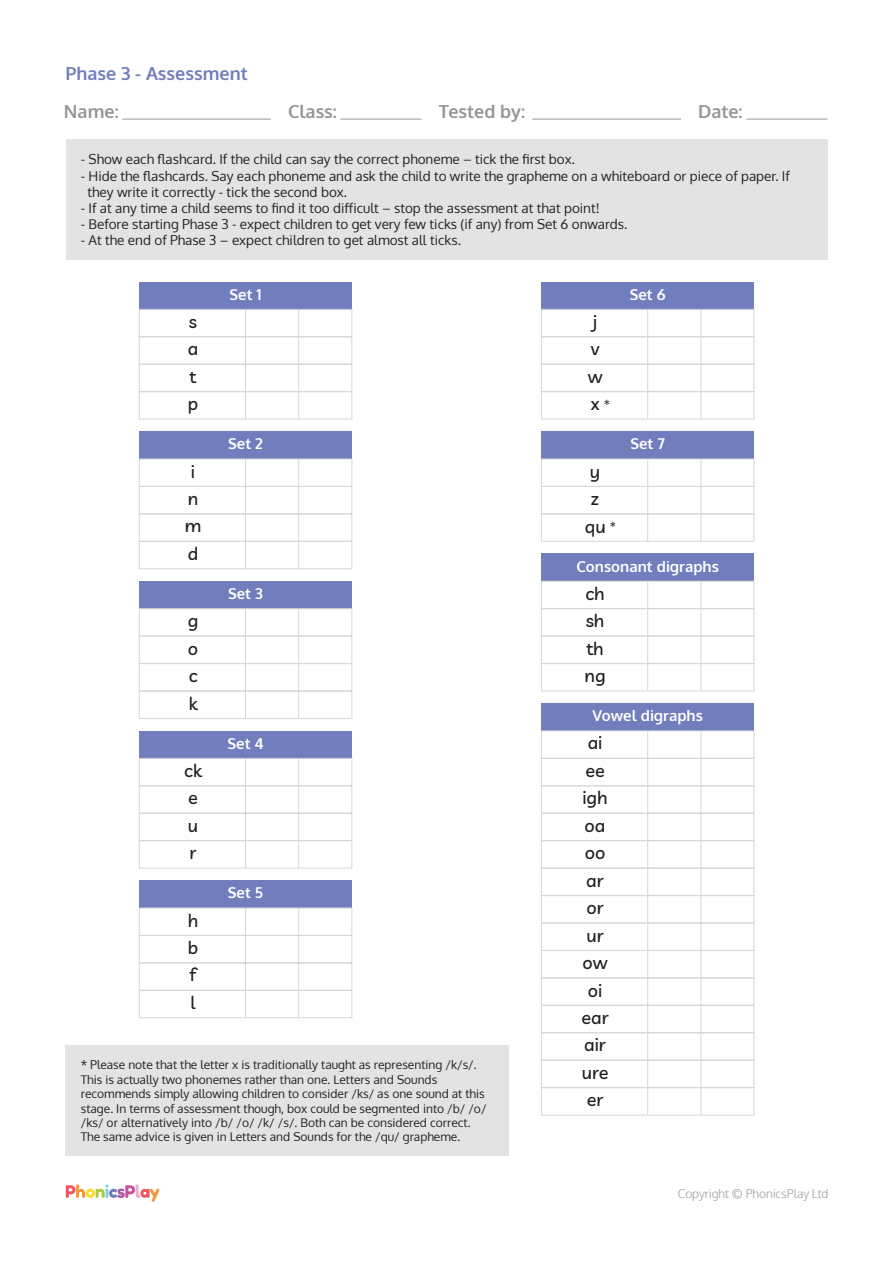
<style>
.page{position:relative;width:893px;height:1263px;background:#fff}
.page>*{position:absolute;margin:0;border:0;box-sizing:border-box;transform-origin:0 0}
.t1{font:500 18px/27.5px "Livvic";color:#231f20;text-align:justify}
.t2{font:700 18px "Oxygen";color:#969696}
.t3{font:700 18px "Oxygen";color:#717dbd}
.t4{font:700 15px "Oxygen";color:#fff}
.t5{font:13.5px/16.2px "Oxygen";color:#231f20}
.t6{font:12px/14.4px "Oxygen";color:#231f20}
.t7{font:300 12px "Oxygen";color:#969696}
.s1{font-weight:400;font-size:13.5px}
</style>
<div class="page">
<svg style="left:66px;top:1184px;width:93px;height:18px"></svg>
<hr style="left:122px;top:119px;width:149px;height:1px;background:#969696">
<hr style="left:340px;top:119px;width:81px;height:1px;background:#969696">
<hr style="left:746px;top:119px;width:81px;height:1px;background:#969696">
<hr style="left:532px;top:119px;width:149px;height:1px;background:#969696">
<div style="left:66px;top:139px;width:761px;height:121px;background:#e2e3e2"></div>
<div style="left:66px;top:1045px;width:443px;height:111px;background:#e2e3e2"></div>
<hr style="left:245px;top:299px;width:1px;height:120px;background:#d6d6d5">
<hr style="left:647px;top:299px;width:1px;height:120px;background:#d6d6d5">
<hr style="left:701px;top:299px;width:1px;height:120px;background:#d6d6d5">
<hr style="left:647px;top:454px;width:1px;height:87px;background:#d6d6d5">
<hr style="left:701px;top:454px;width:1px;height:87px;background:#d6d6d5">
<hr style="left:647px;top:571px;width:1px;height:120px;background:#d6d6d5">
<hr style="left:701px;top:571px;width:1px;height:120px;background:#d6d6d5">
<hr style="left:647px;top:721px;width:1px;height:394px;background:#d6d6d5">
<hr style="left:701px;top:721px;width:1px;height:394px;background:#d6d6d5">
<hr style="left:298px;top:299px;width:1px;height:120px;background:#d6d6d5">
<hr style="left:245px;top:449px;width:1px;height:120px;background:#d6d6d5">
<hr style="left:298px;top:449px;width:1px;height:120px;background:#d6d6d5">
<hr style="left:245px;top:598px;width:1px;height:120px;background:#d6d6d5">
<hr style="left:298px;top:598px;width:1px;height:120px;background:#d6d6d5">
<hr style="left:245px;top:748px;width:1px;height:120px;background:#d6d6d5">
<hr style="left:298px;top:748px;width:1px;height:120px;background:#d6d6d5">
<hr style="left:245px;top:898px;width:1px;height:120px;background:#d6d6d5">
<hr style="left:298px;top:898px;width:1px;height:120px;background:#d6d6d5">
<div style="left:139px;top:282px;width:213px;height:27px;background:#717dbd"></div>
<div style="left:541px;top:282px;width:213px;height:27px;background:#717dbd"></div>
<div style="left:139px;top:309px;width:213px;height:28px;border:1px solid #d6d6d5"></div>
<div style="left:541px;top:309px;width:213px;height:28px;border:1px solid #d6d6d5"></div>
<div style="left:139px;top:336px;width:213px;height:29px;border:1px solid #d6d6d5"></div>
<div style="left:541px;top:336px;width:213px;height:29px;border:1px solid #d6d6d5"></div>
<div style="left:139px;top:364px;width:213px;height:28px;border:1px solid #d6d6d5"></div>
<div style="left:541px;top:364px;width:213px;height:28px;border:1px solid #d6d6d5"></div>
<div style="left:139px;top:391px;width:213px;height:28px;border:1px solid #d6d6d5"></div>
<div style="left:541px;top:391px;width:213px;height:28px;border:1px solid #d6d6d5"></div>
<div style="left:139px;top:431px;width:213px;height:28px;background:#717dbd"></div>
<div style="left:541px;top:431px;width:213px;height:28px;background:#717dbd"></div>
<div style="left:139px;top:459px;width:213px;height:28px;border:1px solid #d6d6d5"></div>
<div style="left:541px;top:459px;width:213px;height:28px;border:1px solid #d6d6d5"></div>
<div style="left:139px;top:486px;width:213px;height:28px;border:1px solid #d6d6d5"></div>
<div style="left:541px;top:486px;width:213px;height:28px;border:1px solid #d6d6d5"></div>
<div style="left:139px;top:513px;width:213px;height:29px;border:1px solid #d6d6d5"></div>
<div style="left:541px;top:513px;width:213px;height:29px;border:1px solid #d6d6d5"></div>
<div style="left:139px;top:541px;width:213px;height:28px;border:1px solid #d6d6d5"></div>
<div style="left:541px;top:554px;width:213px;height:27px;background:#717dbd"></div>
<div style="left:139px;top:581px;width:213px;height:28px;background:#717dbd"></div>
<div style="left:541px;top:581px;width:213px;height:28px;border:1px solid #d6d6d5"></div>
<div style="left:139px;top:608px;width:213px;height:28px;border:1px solid #d6d6d5"></div>
<div style="left:541px;top:608px;width:213px;height:28px;border:1px solid #d6d6d5"></div>
<div style="left:139px;top:636px;width:213px;height:28px;border:1px solid #d6d6d5"></div>
<div style="left:541px;top:636px;width:213px;height:28px;border:1px solid #d6d6d5"></div>
<div style="left:139px;top:663px;width:213px;height:28px;border:1px solid #d6d6d5"></div>
<div style="left:541px;top:663px;width:213px;height:28px;border:1px solid #d6d6d5"></div>
<div style="left:139px;top:691px;width:213px;height:28px;border:1px solid #d6d6d5"></div>
<div style="left:541px;top:703px;width:213px;height:28px;background:#717dbd"></div>
<div style="left:139px;top:731px;width:213px;height:27px;background:#717dbd"></div>
<div style="left:541px;top:730px;width:213px;height:29px;border:1px solid #d6d6d5"></div>
<div style="left:139px;top:758px;width:213px;height:28px;border:1px solid #d6d6d5"></div>
<div style="left:541px;top:758px;width:213px;height:28px;border:1px solid #d6d6d5"></div>
<div style="left:139px;top:785px;width:213px;height:28px;border:1px solid #d6d6d5"></div>
<div style="left:541px;top:785px;width:213px;height:28px;border:1px solid #d6d6d5"></div>
<div style="left:139px;top:813px;width:213px;height:28px;border:1px solid #d6d6d5"></div>
<div style="left:541px;top:813px;width:213px;height:28px;border:1px solid #d6d6d5"></div>
<div style="left:139px;top:840px;width:213px;height:28px;border:1px solid #d6d6d5"></div>
<div style="left:541px;top:840px;width:213px;height:28px;border:1px solid #d6d6d5"></div>
<div style="left:541px;top:868px;width:213px;height:28px;border:1px solid #d6d6d5"></div>
<div style="left:139px;top:880px;width:213px;height:28px;background:#717dbd"></div>
<div style="left:541px;top:895px;width:213px;height:28px;border:1px solid #d6d6d5"></div>
<div style="left:139px;top:908px;width:213px;height:28px;border:1px solid #d6d6d5"></div>
<div style="left:541px;top:923px;width:213px;height:28px;border:1px solid #d6d6d5"></div>
<div style="left:139px;top:935px;width:213px;height:28px;border:1px solid #d6d6d5"></div>
<div style="left:541px;top:950px;width:213px;height:28px;border:1px solid #d6d6d5"></div>
<div style="left:139px;top:962px;width:213px;height:29px;border:1px solid #d6d6d5"></div>
<div style="left:541px;top:977px;width:213px;height:29px;border:1px solid #d6d6d5"></div>
<div style="left:139px;top:990px;width:213px;height:28px;border:1px solid #d6d6d5"></div>
<div style="left:541px;top:1005px;width:213px;height:28px;border:1px solid #d6d6d5"></div>
<div style="left:541px;top:1032px;width:213px;height:28px;border:1px solid #d6d6d5"></div>
<div style="left:541px;top:1060px;width:213px;height:28px;border:1px solid #d6d6d5"></div>
<div style="left:541px;top:1087px;width:213px;height:28px;border:1px solid #d6d6d5"></div>
<h1 class="t3" style="left:65px;top:62px;width:184px">Phase 3 - Assessment</h1>
<h1 class="t2" style="left:64px;top:100px;width:56px">Name:</h1>
<h1 class="t2" style="left:288px;top:100px;width:50px">Class:</h1>
<h1 class="t2" style="left:439px;top:100px;width:88px">Tested by:</h1>
<h1 class="t2" style="left:698px;top:100px;width:46px">Date:</h1>
<p class="t5" style="left:81px;top:152px;width:496px">- Show each flashcard. If the child can say the correct phoneme – tick the first box.</p>
<p class="t5" style="left:88px;top:168px;width:704px;text-indent:-7px">- Hide the flashcards. Say each phoneme and ask the child to write the grapheme on a whiteboard or piece of paper. If they write it correctly - tick the second box.</p>
<p class="t5" style="left:81px;top:200px;width:520px">- If at any time a child seems to find it too difficult – stop the assessment at that point!</p>
<p class="t5" style="left:81px;top:216px;width:548px">- Before starting Phase 3 - expect children to get very few ticks (if any) from Set 6 onwards.</p>
<p class="t5" style="left:81px;top:233px;width:382px">- At the end of Phase 3 – expect children to get almost all ticks.</p>
<p class="t4" style="left:230px;top:285px;width:34px">Set 1</p>
<p class="t4" style="left:630px;top:285px;width:37px">Set 6</p>
<h1 class="t1" style="left:188px;top:307px;width:12px">s a t p</h1>
<h1 class="t1" style="left:587px;top:307px;width:24px;text-align:center">j<br>v w x <span class="s1">*</span></h1>
<p class="t4" style="left:228px;top:434px;width:36px">Set 2</p>
<p class="t4" style="left:630px;top:434px;width:36px">Set 7</p>
<h1 class="t1" style="left:185px;top:456px;width:18px;text-align:center">i n m d</h1>
<h1 class="t1" style="left:188px;top:606px;width:12px">g o c k</h1>
<h1 class="t1" style="left:184px;top:755px;width:19px;text-align:left">ck e u r</h1>
<h1 class="t1" style="left:188px;top:905px;width:12px">h b f l</h1>
<p class="t4" style="left:228px;top:584px;width:36px">Set 3</p>
<p class="t4" style="left:227px;top:734px;width:38px">Set 4</p>
<p class="t4" style="left:228px;top:883px;width:37px">Set 5</p>
<p class="t6" style="left:81px;top:1058px;width:407px">* Please note that the letter x is traditionally taught as representing /k/s/.<br>This is actually two phonemes rather than one. Letters and Sounds recommends simply allowing children to consider /ks/ as one sound at this stage. In terms of assessment though, box could be segmented into /b/ /o/ /ks/ or alternatively into /b/ /o/ /k/ /s/. Both can be considered correct.<br>The same advice is given in Letters and Sounds for the /qu/ grapheme.</p>
<h1 class="t1" style="left:590px;top:456px;width:12px">y</h1>
<h1 class="t1" style="left:591px;top:484px;width:10px">z</h1>
<h1 class="t1" style="left:585px;top:511px;width:33px">qu <span class="s1">*</span></h1>
<p class="t4" style="left:576px;top:557px;width:144px">Consonant digraphs</p>
<h1 class="t1" style="left:584px;top:578px;width:23px">ch sh th ng</h1>
<p class="t4" style="left:592px;top:706px;width:112px">Vowel digraphs</p>
<h1 class="t1" style="left:581px;top:728px;width:29px;text-align:center">ai ee igh oa oo ar or ur ow oi ear air ure er</h1>
<p class="t7" style="left:678px;top:1186px;width:152px">Copyright © PhonicsPlay Ltd</p>
</div>
